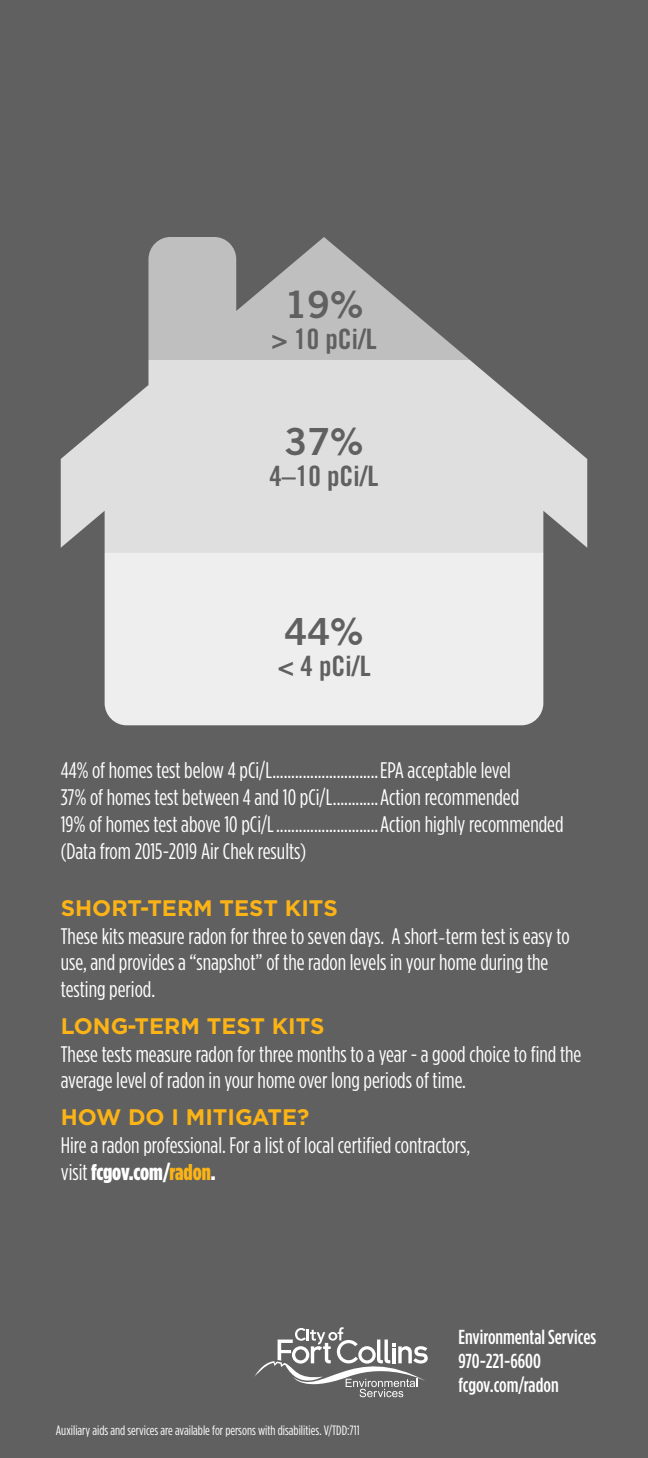
<style>
.page{position:relative;width:648px;height:1458px;background:#606060}
.page>*{position:absolute;margin:0;border:0;box-sizing:border-box;transform-origin:0 0}
.t1{font:37.35px "Trade Gothic LT Std Bd 2";color:#606060}
.t2{font:28.12px "Trade Gothic LT Std Bd Cn 20";color:#606060}
.t3{font:22.5px/27px "Gotham Condensed";color:#fff}
.t4{font:500 20.25px/24.3px "Gotham Condensed";color:#fff}
.t5{font:13.5px "Gotham Condensed";color:#fff}
.s1{font-family:"Gotham";font-weight:700;color:#fbb316}
.s2{font-family:"Minion Pro"}
.s3{font-weight:900}
.s4{font-weight:900;color:#fbb316}
</style>
<div class="page">
<div style="left:105px;top:552px;width:438px;height:173px;background:#eee"></div>
<svg style="left:61px;top:360px;width:526px;height:192px;background:#cdcdcd"></svg>
<svg style="left:148px;top:237px;width:322px;height:123px;fill:#bfbfbf"></svg>
<svg style="left:254px;top:1327px;width:174px;height:70px"></svg>
<p class="t1" style="left:285px;top:282px;width:80px">19%</p>
<p class="t2" style="left:271px;top:322px;width:107px">&gt; 10 pCi/L</p>
<p class="t1" style="left:285px;top:418px;width:80px">37%</p>
<p class="t2" style="left:269px;top:459px;width:111px">4–10 pCi/L</p>
<p class="t1" style="left:285px;top:608px;width:80px">44%</p>
<p class="t2" style="left:277px;top:649px;width:95px">&lt; 4 pCi/L</p>
<p class="t3" style="left:61px;top:756px;width:452px">44% of homes test below 4 pCi/L............................EPA acceptable level</p>
<p class="t3" style="left:61px;top:783px;width:460px">37% of homes test between 4 and 10 pCi/L............Action recommended</p>
<p class="t3" style="left:61px;top:810px;width:504px">19% of homes test above 10 pCi/L...........................Action highly recommended</p>
<p class="t3" style="left:61px;top:837px;width:247px">(Data from 2015-2019 Air Chek results)</p>
<p class="t3" style="left:61px;top:895px;width:511px"><span class="s1">SHORT-TERM TEST KITS<br></span>These kits measure radon for three to seven days. A short<span class="s2">-</span>term test is easy to use, and provides a “snapshot” of the radon levels in your home during the testing period.</p>
<p class="t3" style="left:61px;top:1013px;width:522px"><span class="s1">LONG-TERM TEST KITS<br></span>These tests measure radon for three months to a year - a good choice to find the average level of radon in your home over long periods of time.</p>
<p class="t3" style="left:61px;top:1104px;width:411px"><span class="s1">HOW DO I MITIGATE?<br></span>Hire a radon professional. For a list of local certified contractors, visit <span class="s3">fcgov.com/</span><span class="s4">radon</span><span class="s3">.</span></p>
<p class="t5" style="left:56px;top:1422px;width:305px">Auxiliary aids and services are available for persons with disabilities. V/TDD:711</p>
<p class="t4" style="left:458px;top:1324px;width:139px">Environmental Services<br>970-221-6600 fcgov.com/radon</p>
</div>
